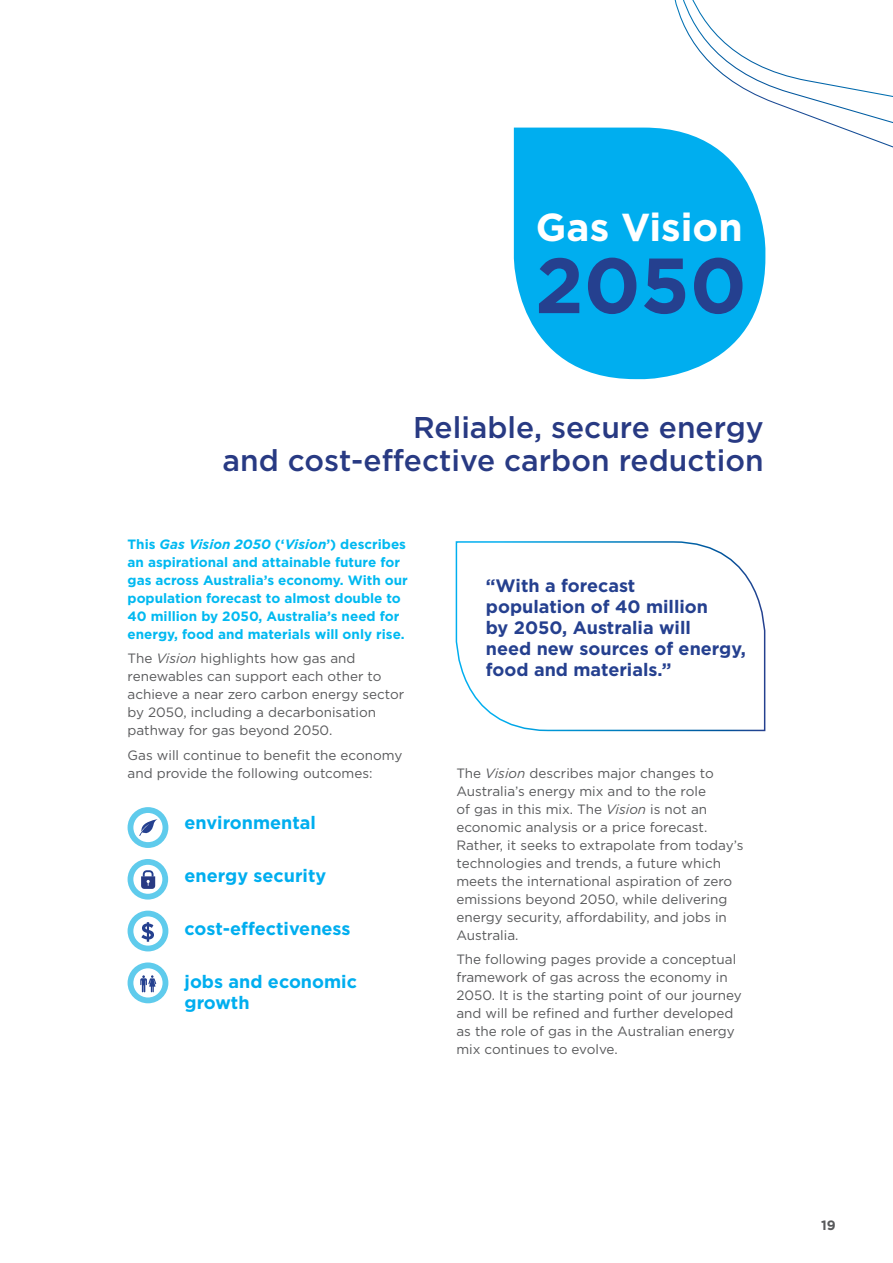
<style>
.page{position:relative;width:893px;height:1263px;background:#fff}
.page>*{position:absolute;margin:0;border:0;box-sizing:border-box;transform-origin:0 0}
.t1{font:700 78px "Gotham";color:#25408f}
.t2{font:700 39px "Gotham";color:#fff}
.t3{font:500 30px/33px "Gotham";color:#283a83;text-align:right}
.t4{font:700 18px/21px "Gotham";color:#25408f}
.t5{font:700 18px/21px "Gotham";color:#00aeef}
.t6{font:13.5px/18px "Gotham";color:#58595b}
.t7{font:700 13.5px/18px "Gotham";color:#00b9f1}
.t8{font:700 13.5px "Gotham";color:#58595b}
.s1{font-style:italic}
</style>
<div class="page">
<svg style="left:455px;top:541px;width:311px;height:191px"></svg>
<svg style="left:514px;top:128px;width:251px;height:251px;fill:#00aeef"></svg>
<div style="left:128px;top:807px;width:40px;height:41px;background:#5fcbec;border-radius:50%"></div>
<div style="left:133px;top:813px;width:30px;height:29px;background:#fff;border-radius:50%"></div>
<div style="left:128px;top:911px;width:40px;height:40px;background:#5fcbec;border-radius:50%"></div>
<div style="left:133px;top:916px;width:30px;height:29px;background:#fff;border-radius:50%"></div>
<div style="left:128px;top:962px;width:40px;height:41px;background:#5fcbec;border-radius:50%"></div>
<div style="left:133px;top:968px;width:30px;height:29px;background:#fff;border-radius:50%"></div>
<div style="left:128px;top:859px;width:40px;height:40px;background:#5fcbec;border-radius:50%"></div>
<div style="left:133px;top:865px;width:29px;height:29px;background:#fff;border-radius:50%"></div>
<svg style="left:139px;top:819px;width:19px;height:17px"></svg>
<svg style="left:141px;top:922px;width:13px;height:20px"></svg>
<svg style="left:140px;top:975px;width:16px;height:17px"></svg>
<svg style="left:624px;top:127px;width:141px;height:42px"></svg>
<svg style="left:636px;top:0;width:257px;height:148px"></svg>
<svg style="left:141px;top:870px;width:14px;height:19px"></svg>
<h2 class="t2" style="left:536px;top:205px;width:209px">Gas Vision</h2>
<h1 class="t1" style="left:535px;top:240px;width:213px">2050</h1>
<h3 class="t3" style="left:223px;top:410px;width:543px">Reliable, secure energy<br>and cost-effective carbon reduction</h3>
<p class="t7" style="left:128px;top:535px;width:282px">This <span class="s1">Gas Vision 2050</span> (‘<span class="s1">Vision</span>’) describes an aspirational and attainable future for gas across Australia’s economy. With our population forecast to almost double to 40 million by 2050, Australia’s need for energy, food and materials will only rise.</p>
<p class="t6" style="left:128px;top:649px;width:278px">The <span class="s1">Vision</span> highlights how gas and renewables can support each other to achieve a near zero carbon energy sector by 2050, including a decarbonisation pathway for gas beyond 2050.</p>
<p class="t6" style="left:128px;top:746px;width:276px">Gas will continue to benefit the economy and provide the following outcomes:</p>
<h3 class="t5" style="left:185px;top:812px;width:133px">environmental</h3>
<h3 class="t5" style="left:185px;top:865px;width:143px">energy security</h3>
<h3 class="t5" style="left:185px;top:918px;width:167px">cost-effectiveness</h3>
<h3 class="t5" style="left:185px;top:971px;width:174px">jobs and economic growth</h3>
<h3 class="t4" style="left:486px;top:575px;width:261px">“With a forecast<br>population of 40 million<br>by 2050, Australia will<br>need new sources of energy, food and materials.”</h3>
<p class="t6" style="left:456px;top:764px;width:289px">The <span class="s1">Vision</span> describes major changes to Australia’s energy mix and to the role<br>of gas in this mix. The <span class="s1">Vision</span> is not an economic analysis or a price forecast.<br>Rather, it seeks to extrapolate from today’s technologies and trends, a future which meets the international aspiration of zero emissions beyond 2050, while delivering energy security, affordability, and jobs in Australia.</p>
<p class="t6" style="left:456px;top:950px;width:287px">The following pages provide a conceptual framework of gas across the economy in 2050. It is the starting point of our journey and will be refined and further developed as the role of gas in the Australian energy mix continues to evolve.</p>
<p class="t8" style="left:821px;top:1217px;width:16px">19</p>
</div>
